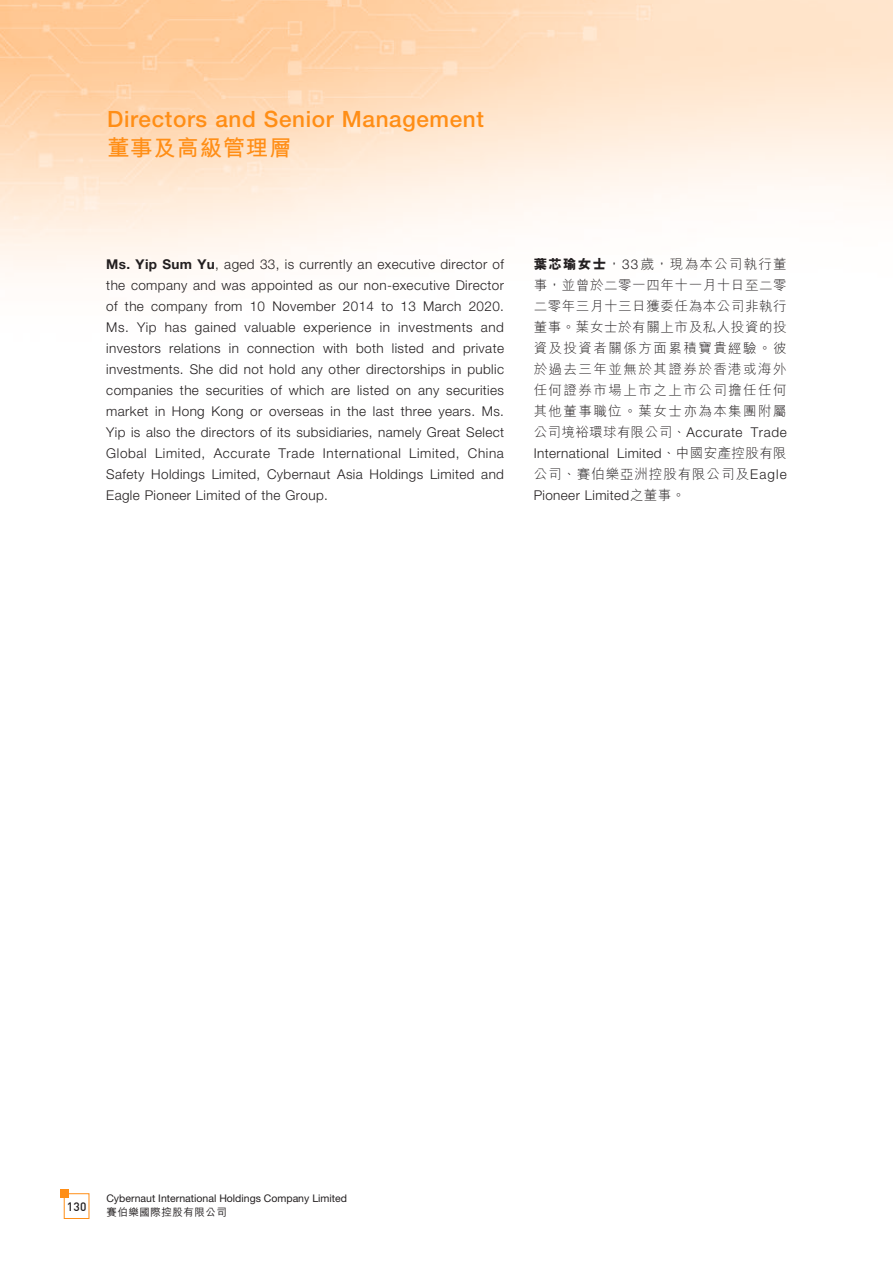
<style>
.page{position:relative;width:893px;height:1263px;background:#fff}
.page>*{position:absolute;margin:0;border:0;box-sizing:border-box;transform-origin:0 0}
.t1{font:500 22.5px "Helvetica Neue LT Std";letter-spacing:.03em;color:#ff8e16}
.t2{font:700 22.5px "M Hei HK";letter-spacing:.03em;color:#ff8e16}
.t3{font:300 13.5px/21px "Helvetica Neue LT Std";letter-spacing:.03em;color:#231f20}
.t4{font:300 13.5px/21px "M Hei HK";letter-spacing:.11em;color:#231f20;text-align:justify}
.t5{font:300 13.5px "M Hei HK";letter-spacing:.07em;color:#231f20}
.t6{font:12px "DIN Medium";color:#231f20}
.t7{font:10.5px "Helvetica Neue LT Std";color:#231f20}
.t8{font:500 10.5px "M Hei HK";letter-spacing:.05em;color:#231f20}
.s1{font-weight:700}
.s2{font-weight:800}
.s3{font-family:"Helvetica Neue LT Std"}
.s4{font-family:"M Hei HK"}
</style>
<div class="page">
<img style="left:0;top:0;width:893px;height:1219px">
<div style="left:64px;top:1193px;width:25px;height:26px;border:1px solid #ff8e16"></div>
<div style="left:60px;top:1189px;width:8px;height:9px;background:#ff8e16"></div>
<h1 class="t1" style="left:107px;top:106px;width:378px">Directors and Senior Management</h1>
<h1 class="t2" style="left:107px;top:131px;width:186px">董事及高級管理層</h1>
<p class="t3" style="left:106px;top:253px;width:399px;text-align:justify"><span class="s1">Ms. Yip Sum Yu</span>, aged 33, is currently an executive director of the company and was appointed as our non-executive Director of the company from 10 November 2014 to 13 March 2020.<br>Ms. Yip has gained valuable experience in investments and investors relations in connection with both listed and private investments. She did not hold any other directorships in public companies the securities of which are listed on any securities market in Hong Kong or overseas in the last three years. Ms.<br>Yip is also the directors of its subsidiaries, namely Great Select Global Limited, Accurate Trade International Limited, China Safety Holdings Limited, Cybernaut Asia Holdings Limited and Eagle Pioneer Limited of the Group.</p>
<p class="t4" style="left:534px;top:253px;width:255px"><span class="s2">葉芯瑜女士</span>，<span class="s3">33</span>歲，現為本公司執行董事，並曾於二零一四年十一月十日至二零二零年三月十三日獲委任為本公司非執行董事。葉女士於有關上市及私人投資的投資及投資者關係方面累積寶貴經驗。彼於過去三年並無於其證券於香港或海外任何證券市場上市之上市公司擔任任何其他董事職位。葉女士亦為本集團附屬</p>
<p class="t3" style="left:534px;top:421px;width:255px"><span class="s4">公司境裕環球有限公司、</span>Accurate Trade<br>International Limited<span class="s4">、中國安產控股有限</span></p>
<p class="t5" style="left:534px;top:467px;width:254px">公司、賽伯樂亞洲控股有限公司及<span class="s3">Eagle</span></p>
<p class="t3" style="left:534px;top:484px;width:153px">Pioneer Limited<span class="s4">之董事。</span></p>
<p class="t6" style="left:67px;top:1199px;width:21px">130</p>
<p class="t7" style="left:106px;top:1192px;width:242px">Cybernaut International Holdings Company Limited</p>
<p class="t8" style="left:106px;top:1205px;width:122px">賽伯樂國際控股有限公司</p>
</div>
